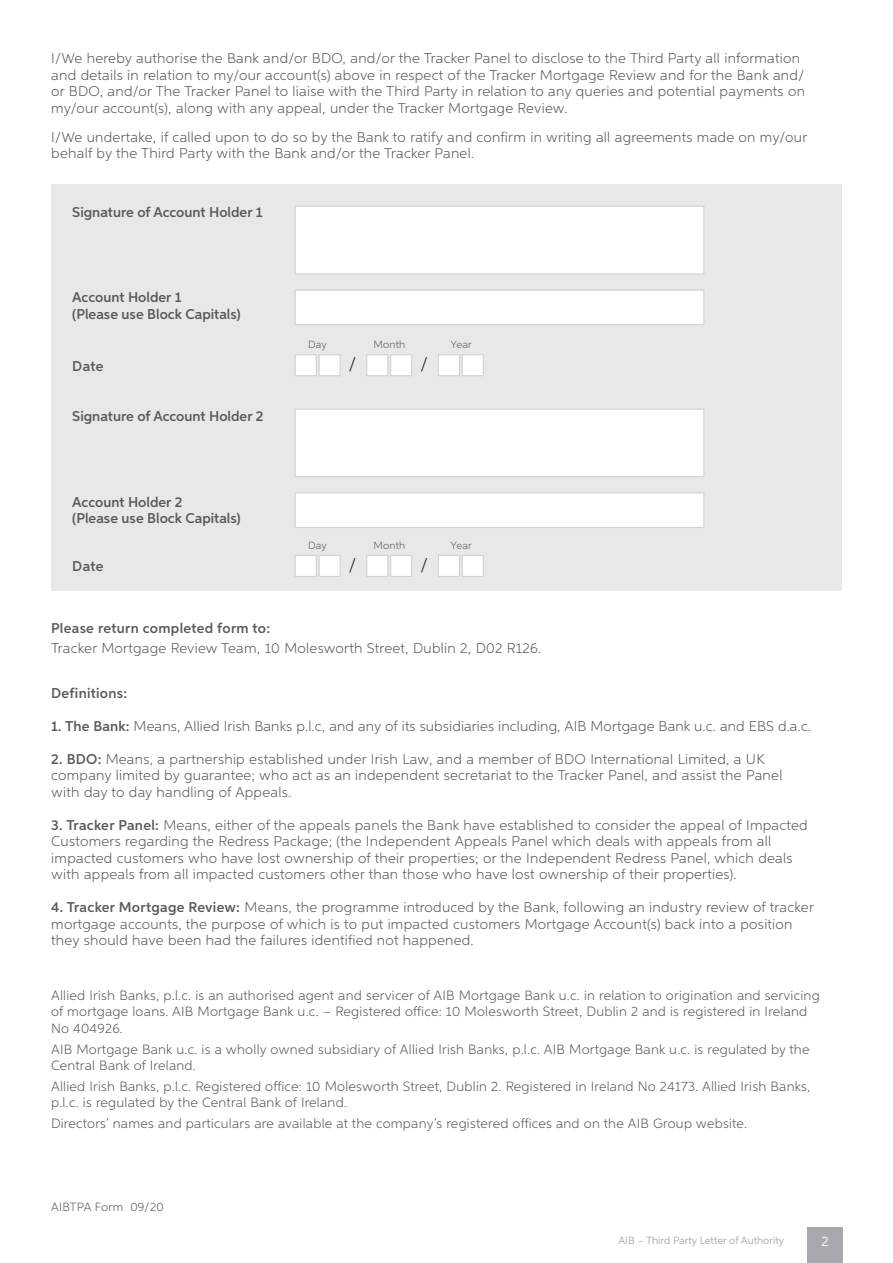
<style>
.page{position:relative;width:893px;height:1263px;background:#fff}
.page>*{position:absolute;margin:0;border:0;box-sizing:border-box;transform-origin:0 0}
.Answers{font:300 18px "Aspira";color:#231f20}
.Body_Copy{font:300 14.25px/16.5px "Aspira";letter-spacing:.02em;color:#58595b}
.Body_Copy-2{font:600 14.25px/16.5px "Aspira";color:#58595b}
.Body_Copy-3{font:600 14.25px "Aspira";letter-spacing:.02em;color:#58595b}
.Answers-2{font:600 14.25px "Aspira";letter-spacing:.02em;color:#58595b}
.Body_Copy-4{font:300 13.5px/16.5px "Aspira";letter-spacing:.02em;color:#58595b}
.Body_Copy__80_K{font:13.5px "Aspira";color:#fff}
.Body_Copy-5{font:300 12px "Aspira";letter-spacing:.02em;color:#58595b}
.Body_Copy__80_K-2{font:10.5px "Aspira";color:#a7a9ac}
.Answers-3{font:300 10.5px "Aspira";letter-spacing:.015em;color:#58595b}
.s1{font-weight:600}
</style>
<div class="page">
<div style="left:51px;top:185px;width:791px;height:406px;background:#e7e8e8"></div>
<div style="left:366px;top:354px;width:22px;height:22px;background:#fff;border:1px solid #d1d3d4"></div>
<div style="left:462px;top:354px;width:22px;height:22px;background:#fff;border:1px solid #d1d3d4"></div>
<div style="left:295px;top:354px;width:22px;height:22px;background:#fff;border:1px solid #d1d3d4"></div>
<div style="left:319px;top:354px;width:22px;height:22px;background:#fff;border:1px solid #d1d3d4"></div>
<div style="left:390px;top:354px;width:22px;height:22px;background:#fff;border:1px solid #d1d3d4"></div>
<div style="left:438px;top:354px;width:22px;height:22px;background:#fff;border:1px solid #d1d3d4"></div>
<div style="left:295px;top:408px;width:409px;height:69px;background:#fff;border:1px solid #d1d3d4"></div>
<div style="left:295px;top:492px;width:409px;height:36px;background:#fff;border:1px solid #d1d3d4"></div>
<div style="left:366px;top:555px;width:22px;height:22px;background:#fff;border:1px solid #d1d3d4"></div>
<div style="left:462px;top:555px;width:22px;height:22px;background:#fff;border:1px solid #d1d3d4"></div>
<div style="left:295px;top:555px;width:22px;height:22px;background:#fff;border:1px solid #d1d3d4"></div>
<div style="left:319px;top:555px;width:22px;height:22px;background:#fff;border:1px solid #d1d3d4"></div>
<div style="left:390px;top:555px;width:22px;height:22px;background:#fff;border:1px solid #d1d3d4"></div>
<div style="left:438px;top:555px;width:22px;height:22px;background:#fff;border:1px solid #d1d3d4"></div>
<div style="left:295px;top:206px;width:409px;height:68px;background:#fff;border:1px solid #d1d3d4"></div>
<div style="left:295px;top:290px;width:409px;height:35px;background:#fff;border:1px solid #d1d3d4"></div>
<div style="left:807px;top:1228px;width:36px;height:35px;background:#a7a9ac"></div>
<p class="Body_Copy" style="left:51px;top:50px;width:755px">I/We hereby authorise the Bank and/or BDO, and/or the Tracker Panel to disclose to the Third Party all information and details in relation to my/our account(s) above in respect of the Tracker Mortgage Review and for the Bank and/ or BDO, and/or The Tracker Panel to liaise with the Third Party in relation to any queries and potential payments on my/our account(s), along with any appeal, under the Tracker Mortgage Review.</p>
<p class="Body_Copy" style="left:51px;top:128px;width:757px">I/We undertake, if called upon to do so by the Bank to ratify and confirm in writing all agreements made on my/our behalf by the Third Party with the Bank and/or the Tracker Panel.</p>
<p class="Body_Copy-2" style="left:72px;top:204px;width:192px">Signature of Account Holder 1</p>
<p class="Body_Copy-2" style="left:72px;top:289px;width:170px">Account Holder 1<br>(Please use Block Capitals)</p>
<p class="Answers-2" style="left:72px;top:357px;width:33px">Date</p>
<p class="Body_Copy-2" style="left:72px;top:408px;width:193px">Signature of Account Holder 2</p>
<p class="Body_Copy-2" style="left:72px;top:494px;width:170px">Account Holder 2<br>(Please use Block Capitals)</p>
<p class="Answers-2" style="left:72px;top:558px;width:33px">Date</p>
<p class="Answers-3" style="left:308px;top:338px;width:20px">Day</p>
<p class="Answers-3" style="left:373px;top:338px;width:33px">Month</p>
<p class="Answers-3" style="left:451px;top:338px;width:23px">Year</p>
<p class="Answers" style="left:349px;top:353px;width:9px">/</p>
<p class="Answers" style="left:420px;top:353px;width:9px">/</p>
<p class="Answers-3" style="left:308px;top:539px;width:20px">Day</p>
<p class="Answers-3" style="left:373px;top:539px;width:33px">Month</p>
<p class="Answers-3" style="left:451px;top:539px;width:23px">Year</p>
<p class="Answers" style="left:349px;top:554px;width:9px">/</p>
<p class="Answers" style="left:420px;top:554px;width:9px">/</p>
<p class="Body_Copy-3" style="left:51px;top:620px;width:221px">Please return completed form to:</p>
<p class="Body_Copy" style="left:51px;top:639px;width:492px">Tracker Mortgage Review Team, 10 Molesworth Street, Dublin 2, D02 R126.</p>
<p class="Body_Copy-3" style="left:51px;top:684px;width:77px">Definitions:</p>
<p class="Body_Copy" style="left:51px;top:717px;width:761px"><span class="s1">1. The Bank:</span> Means, Allied Irish Banks p.l.c, and any of its subsidiaries including, AIB Mortgage Bank u.c. and EBS d.a.c.</p>
<p class="Body_Copy" style="left:51px;top:750px;width:733px"><span class="s1">2. BDO:</span> Means, a partnership established under Irish Law, and a member of BDO International Limited, a UK company limited by guarantee; who act as an independent secretariat to the Tracker Panel, and assist the Panel with day to day handling of Appeals.</p>
<p class="Body_Copy" style="left:51px;top:816px;width:758px"><span class="s1">3. Tracker Panel:</span> Means, either of the appeals panels the Bank have established to consider the appeal of Impacted Customers regarding the Redress Package; (the Independent Appeals Panel which deals with appeals from all impacted customers who have lost ownership of their properties; or the Independent Redress Panel, which deals with appeals from all impacted customers other than those who have lost ownership of their properties).</p>
<p class="Body_Copy" style="left:51px;top:899px;width:764px"><span class="s1">4. Tracker Mortgage Review:</span> Means, the programme introduced by the Bank, following an industry review of tracker mortgage accounts, the purpose of which is to put impacted customers Mortgage Account(s) back into a position they should have been had the failures identified not happened.</p>
<p class="Body_Copy-4" style="left:51px;top:987px;width:770px">Allied Irish Banks, p.l.c. is an authorised agent and servicer of AIB Mortgage Bank u.c. in relation to origination and servicing of mortgage loans. AIB Mortgage Bank u.c. – Registered office: 10 Molesworth Street, Dublin 2 and is registered in Ireland<br>No 404926.</p>
<p class="Body_Copy-4" style="left:51px;top:1040px;width:760px">AIB Mortgage Bank u.c. is a wholly owned subsidiary of Allied Irish Banks, p.l.c. AIB Mortgage Bank u.c. is regulated by the<br>Central Bank of Ireland.</p>
<p class="Body_Copy-4" style="left:51px;top:1078px;width:761px">Allied Irish Banks, p.l.c. Registered office: 10 Molesworth Street, Dublin 2. Registered in Ireland No 24173. Allied Irish Banks, p.l.c. is regulated by the Central Bank of Ireland.</p>
<p class="Body_Copy-4" style="left:51px;top:1115px;width:698px">Directors’ names and particulars are available at the company’s registered offices and on the AIB Group website.</p>
<p class="Body_Copy-5" style="left:51px;top:1199px;width:114px">AIBTPA Form 09/20</p>
<p class="Body_Copy__80_K-2" style="left:618px;top:1233px;width:167px">AIB – Third Party Letter of Authority</p>
<p class="Body_Copy__80_K" style="left:821px;top:1233px;width:9px">2</p>
</div>
